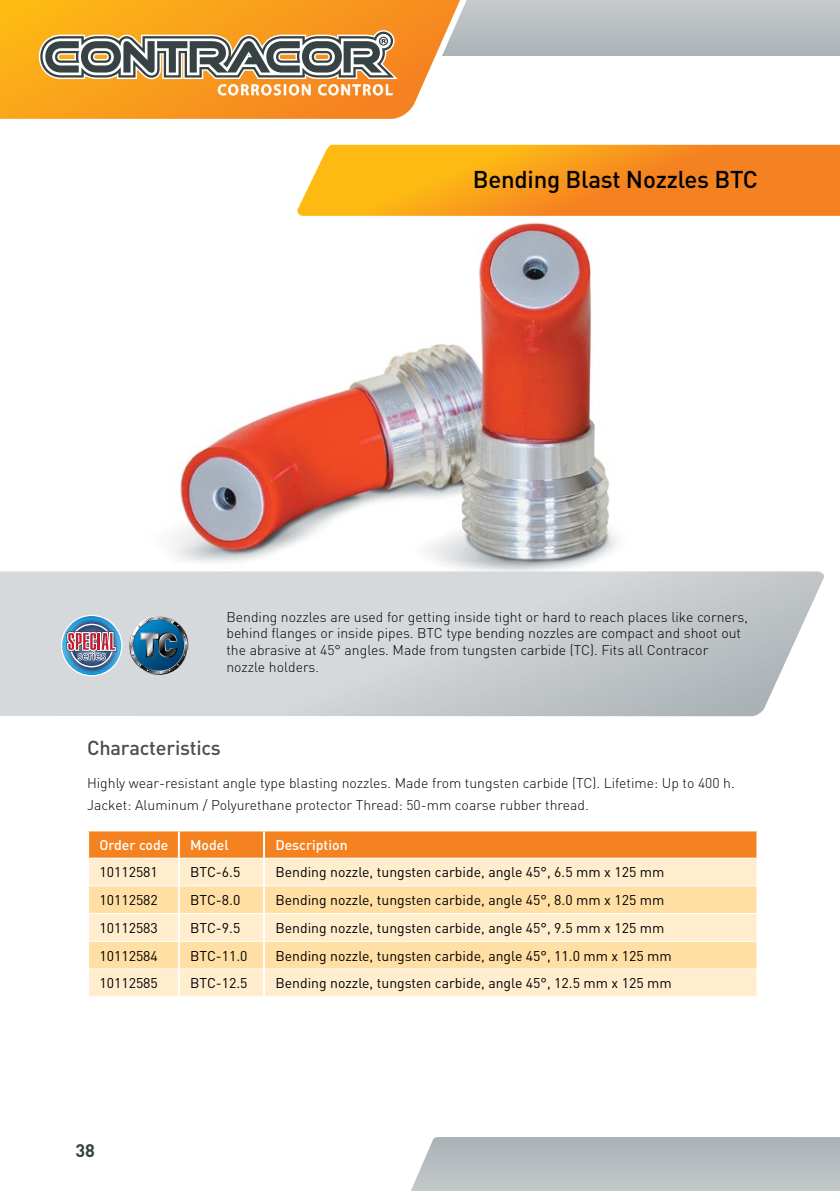
<style>
.page{position:relative;width:840px;height:1191px;background:#fff}
.page>*{position:absolute;margin:0;border:0;box-sizing:border-box;transform-origin:0 0}
.t1{font:500 24px "DIN Pro";letter-spacing:-.01em;color:#000}
.t2{font:500 20px "DIN Pro";letter-spacing:-.01em;color:#4d4d4f}
.t3{font:700 18px "DIN Pro";color:#364244}
.t4{font:300 14px/16.8px "DIN Pro";color:#000}
.t5{font:14px "DIN Pro";color:#000}
.t6{font:500 14px "DIN Pro";color:#fff}
</style>
<div class="page">
<div style="left:56px;top:0;width:783px;height:56px;background:#b8bec1"></div>
<svg style="left:411px;top:1137px;width:428px;height:54px;background:#b9bec1"></svg>
<svg style="left:472px;top:0;width:40px;height:56px"></svg>
<svg style="left:0;top:0;width:472px;height:119px;background:#f7a739"></svg>
<svg style="left:39px;top:30px;width:358px;height:65px;background:#b3976d"></svg>
<img style="left:171px;top:222px;width:446px;height:349px">
<svg style="left:0;top:571px;width:824px;height:145px;background:#cfd2d4"></svg>
<svg style="left:331px;top:144px;width:508px;height:1px"></svg>
<svg style="left:297px;top:145px;width:542px;height:71px;background:#f89c21"></svg>
<svg style="left:130px;top:616px;width:57px;height:57px;background:#537d97"></svg>
<img style="left:62px;top:616px;width:59px;height:59px">
<svg style="left:66px;top:623px;width:51px;height:44px;background:#8d88a2"></svg>
<div style="left:89px;top:831px;width:667px;height:26px;background:#f58220"></div>
<div style="left:89px;top:858px;width:667px;height:138px;background:#ffedce"></div>
<svg style="left:89px;top:886px;width:667px;height:82px;background:#ffe4b3"></svg>
<hr style="left:178px;top:858px;width:2px;height:27px;background:#fff">
<hr style="left:178px;top:914px;width:2px;height:26px;background:#fff">
<hr style="left:263px;top:858px;width:2px;height:27px;background:#fff">
<hr style="left:263px;top:914px;width:2px;height:26px;background:#fff">
<hr style="left:178px;top:969px;width:2px;height:27px;background:#fff">
<hr style="left:263px;top:969px;width:2px;height:27px;background:#fff">
<hr style="left:89px;top:940px;width:90px;height:1px;background:#fff">
<hr style="left:179px;top:940px;width:85px;height:1px;background:#fff">
<hr style="left:264px;top:940px;width:492px;height:1px;background:#fff">
<hr style="left:178px;top:941px;width:2px;height:27px;background:#fff">
<hr style="left:263px;top:941px;width:2px;height:27px;background:#fff">
<hr style="left:89px;top:968px;width:90px;height:1px;background:#fff">
<hr style="left:179px;top:968px;width:85px;height:1px;background:#fff">
<hr style="left:264px;top:968px;width:492px;height:1px;background:#fff">
<hr style="left:89px;top:885px;width:90px;height:1px;background:#fff">
<hr style="left:179px;top:885px;width:85px;height:1px;background:#fff">
<hr style="left:264px;top:885px;width:492px;height:1px;background:#fff">
<hr style="left:178px;top:886px;width:2px;height:27px;background:#fff">
<hr style="left:263px;top:886px;width:2px;height:27px;background:#fff">
<hr style="left:89px;top:913px;width:90px;height:1px;background:#fff">
<hr style="left:179px;top:913px;width:85px;height:1px;background:#fff">
<hr style="left:264px;top:913px;width:492px;height:1px;background:#fff">
<hr style="left:178px;top:831px;width:2px;height:26px;background:#fff">
<hr style="left:263px;top:831px;width:2px;height:26px;background:#fff">
<h1 class="t1" style="left:472px;top:164px;width:286px">Bending Blast Nozzles BTC</h1>
<p class="t4" style="left:226px;top:608px;width:523px">Bending nozzles are used for getting inside tight or hard to reach places like corners, behind flanges or inside pipes. BTC type bending nozzles are compact and shoot out the abrasive at 45° angles. Made from tungsten carbide (TC). Fits all Contracor nozzle holders.</p>
<h2 class="t2" style="left:87px;top:734px;width:135px">Characteristics</h2>
<p class="t4" style="left:87px;top:771px;width:648px;line-height:22.4px">Highly wear-resistant angle type blasting nozzles. Made from tungsten carbide (TC). Lifetime: Up to 400 h.<br>Jacket: Aluminum / Polyurethane protector Thread: 50-mm coarse rubber thread.</p>
<p class="t6" style="left:99px;top:835px;width:70px">Order code</p>
<p class="t6" style="left:190px;top:835px;width:40px">Model</p>
<p class="t6" style="left:275px;top:835px;width:74px">Description</p>
<p class="t5" style="left:99px;top:863px;width:60px">10112581</p>
<p class="t5" style="left:190px;top:863px;width:52px">BTC-6.5</p>
<p class="t5" style="left:275px;top:863px;width:390px">Bending nozzle, tungsten carbide, angle 45°, 6.5 mm x 125 mm</p>
<p class="t5" style="left:99px;top:891px;width:60px">10112582</p>
<p class="t5" style="left:190px;top:891px;width:52px">BTC-8.0</p>
<p class="t5" style="left:275px;top:891px;width:390px">Bending nozzle, tungsten carbide, angle 45°, 8.0 mm x 125 mm</p>
<p class="t5" style="left:99px;top:919px;width:60px">10112583</p>
<p class="t5" style="left:190px;top:919px;width:52px">BTC-9.5</p>
<p class="t5" style="left:275px;top:919px;width:390px">Bending nozzle, tungsten carbide, angle 45°, 9.5 mm x 125 mm</p>
<p class="t5" style="left:99px;top:946px;width:60px">10112584</p>
<p class="t5" style="left:190px;top:946px;width:59px">BTC-11.0</p>
<p class="t5" style="left:275px;top:946px;width:398px">Bending nozzle, tungsten carbide, angle 45°, 11.0 mm x 125 mm</p>
<p class="t5" style="left:99px;top:974px;width:60px">10112585</p>
<p class="t5" style="left:190px;top:974px;width:59px">BTC-12.5</p>
<p class="t5" style="left:275px;top:974px;width:398px">Bending nozzle, tungsten carbide, angle 45°, 12.5 mm x 125 mm</p>
<p class="t3" style="left:75px;top:1138px;width:21px">38</p>
</div>
